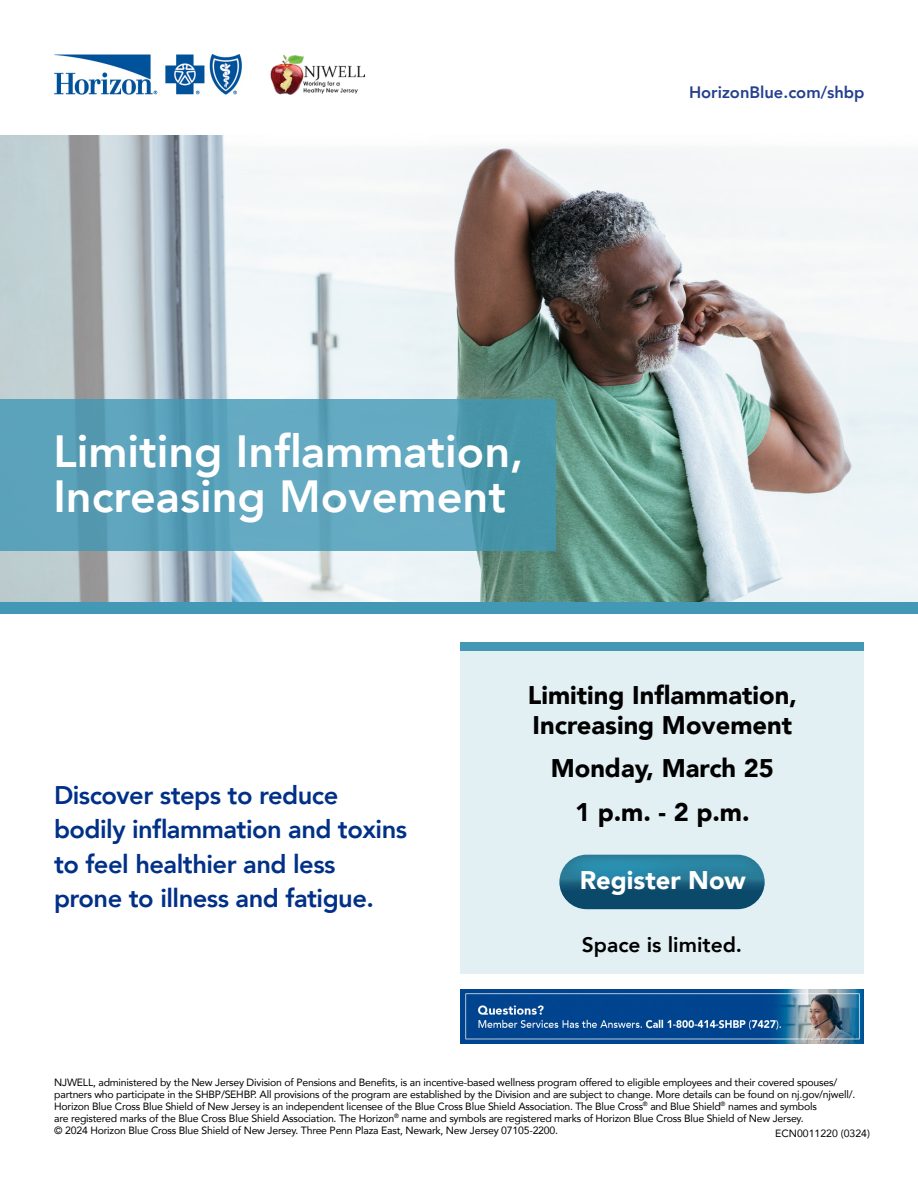
<style>
.page{position:relative;width:918px;height:1188px;background:#fff}
.page>*{position:absolute;margin:0;border:0;box-sizing:border-box;transform-origin:0 0}
.t1{font:800 45px/45px "Avenir";color:#fff}
.t2{font:800 25.5px/34.5px "Avenir";letter-spacing:-.02em;color:#003087}
.t3{font:900 25.5px/30px "Avenir";color:#000}
.t4{font:900 25.5px "Avenir";color:#fff}
.t5{font:800 21px "Avenir";color:#000}
.t6{font:800 16.5px "Avenir";color:#25408f}
.t7{font:10.5px/12px "Avenir";letter-spacing:-.02em;color:#000}
.t8{font:10.5px "Avenir";color:#000}
</style>
<div class="page">
<img style="left:54px;top:54px;width:187px;height:40px">
<img style="left:271px;top:54px;width:93px;height:41px">
<img style="left:0;top:135px;width:918px;height:467px">
<div style="left:0;top:602px;width:918px;height:11px;background:#4298b5"></div>
<svg style="left:0;top:399px;width:556px;height:151px;background:#5aa2b9"></svg>
<div style="left:460px;top:642px;width:404px;height:8px;background:#4298b5"></div>
<div style="left:460px;top:651px;width:404px;height:323px;background:#e2eff3"></div>
<svg style="left:559px;top:878px;width:206px;height:31px;background:#1a5675"></svg>
<img style="left:562px;top:856px;width:200px;height:28px">
<img style="left:460px;top:990px;width:404px;height:54px">
<p class="t6" style="left:689px;top:80px;width:177px">HorizonBlue.com/shbp</p>
<p class="t1" style="left:53px;top:428px;width:472px">Limiting Inflammation,<br>Increasing Movement</p>
<p class="t2" style="left:54px;top:778px;width:355px">Discover steps to reduce bodily inflammation and toxins to feel healthier and less prone to illness and fatigue.</p>
<p class="t3" style="left:528px;top:679px;width:271px">Limiting Inflammation,<br>Increasing Movement</p>
<p class="t3" style="left:551px;top:753px;width:225px">Monday, March 25</p>
<p class="t3" style="left:575px;top:796px;width:176px">1 p.m. - 2 p.m.</p>
<p class="t4" style="left:580px;top:858px;width:168px">Register Now</p>
<p class="t5" style="left:582px;top:928px;width:162px">Space is limited.</p>
<p class="t7" style="left:54px;top:1076px;width:803px">NJWELL, administered by the New Jersey Division of Pensions and Benefits, is an incentive-based wellness program offered to eligible employees and their covered spouses/ partners who participate in the SHBP/SEHBP. All provisions of the program are established by the Division and are subject to change. More details can be found on nj.gov/njwell/.<br>Horizon Blue Cross Blue Shield of New Jersey is an independent licensee of the Blue Cross Blue Shield Association. The Blue Cross<sup>®</sup> and Blue Shield<sup>®</sup> names and symbols<br>are registered marks of the Blue Cross Blue Shield Association. The Horizon<sup>®</sup> name and symbols are registered marks of Horizon Blue Cross Blue Shield of New Jersey.<br>© 2024 Horizon Blue Cross Blue Shield of New Jersey. Three Penn Plaza East, Newark, New Jersey 07105-2200.</p>
<p class="t8" style="left:775px;top:1125px;width:96px">ECN0011220 (0324)</p>
</div>
